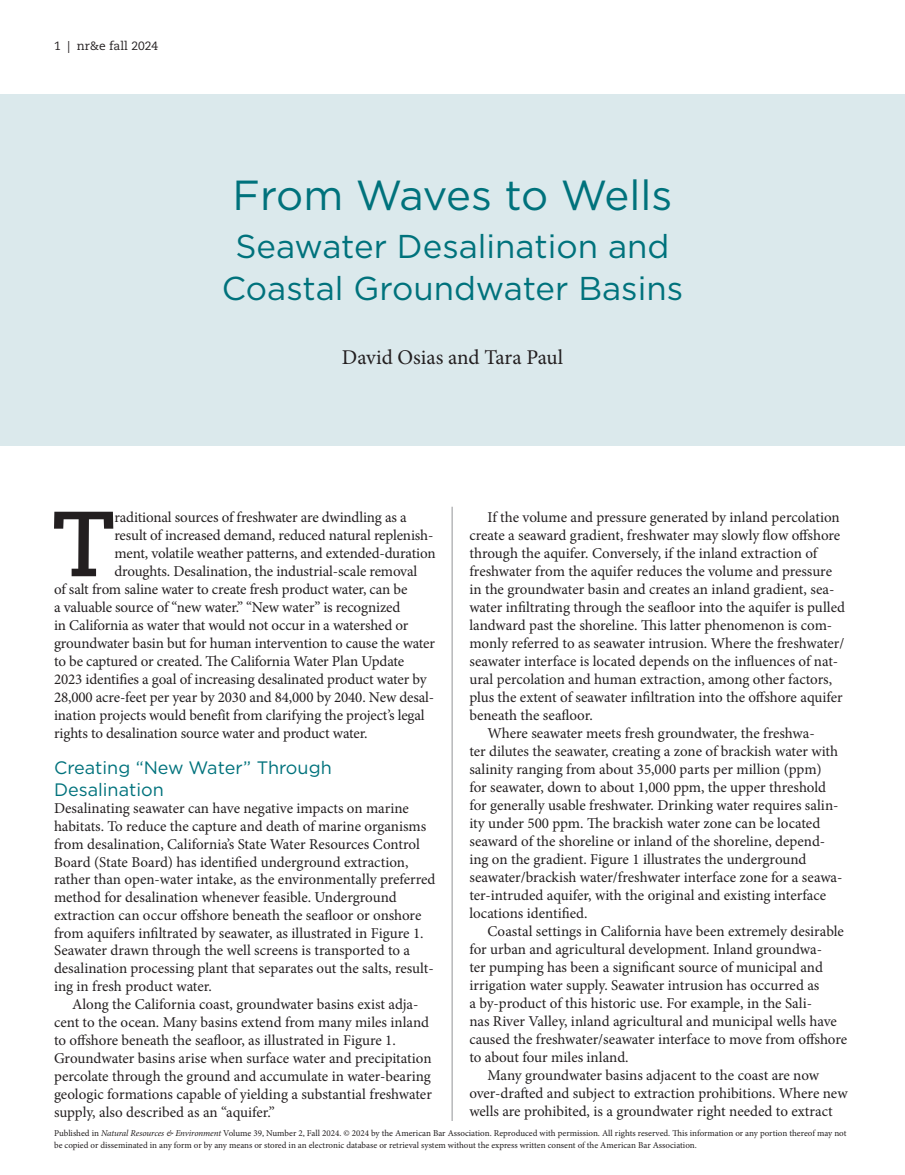
<style>
.page{position:relative;width:905px;height:1175px;background:#fff}
.page>*{position:absolute;margin:0;border:0;box-sizing:border-box;transform-origin:0 0}
.body-dropcap_pbody{font:700 92.1px "Caecilia LT Std";color:#231f20}
.feature_title{font:42px "Gotham";letter-spacing:-.01em;color:#00727c}
.feature_subtitle{font:33px/42px "Gotham";color:#00727c;text-align:center}
.byline_author{font:21px "Minion Pro";letter-spacing:-.005em;color:#231f20}
.body_pbody{font:18px/21.3px "Gotham";color:#00727c}
.body_pbody-2{font:15px/18px "Minion Pro";letter-spacing:-.005em;color:#231f20}
.body-dropcap_pbody-2{font:15px/18px "Minion Pro";letter-spacing:-.01em;color:#231f20}
.t1{font:12px "Caecilia LT Std";color:#231f20}
.t2{font:9px/12px "Minion Pro";color:#231f20}
.s1{font-style:italic}
</style>
<div class="page">
<div style="left:0;top:94px;width:905px;height:352px;background:#dbe9ec"></div>
<hr style="left:452px;top:507px;width:1px;height:614px;background:#939598">
<p class="t1" style="left:54px;top:39px;width:106px">1 | nr&amp;e fall 2024</p>
<p class="feature_title" style="left:232px;top:168px;width:441px">From Waves to Wells</p>
<p class="feature_subtitle" style="left:222px;top:225px;width:463px">Seawater Desalination and<br>Coastal Groundwater Basins</p>
<p class="byline_author" style="left:342px;top:343px;width:223px">David Osias and Tara Paul</p>
<p class="body-dropcap_pbody" style="left:52px;top:490px;width:65px">T</p>
<p class="body-dropcap_pbody-2" style="left:114px;top:508px;width:323px">raditional sources of freshwater are dwindling as a result of increased demand, reduced natural replenish&shy;ment, volatile weather patterns, and extended-duration droughts. Desalination, the industrial-scale removal</p>
<p class="body_pbody-2" style="left:54px;top:580px;width:382px">of salt from saline water to create fresh product water, can be<br>a valuable source of “new water.” “New water” is recognized<br>in California as water that would not occur in a watershed or groundwater basin but for human intervention to cause the water to be captured or created. The California Water Plan Update 2023 identifies a goal of increasing desalinated product water by 28,000 acre-feet per year by 2030 and 84,000 by 2040. New desal&shy;ination projects would benefit from clarifying the project’s legal rights to desalination source water and product water.</p>
<p class="body_pbody" style="left:54px;top:757px;width:279px">Creating “New Water” Through<br>Desalination</p>
<p class="body_pbody-2" style="left:54px;top:799px;width:356px">Desalinating seawater can have negative impacts on marine</p>
<p class="body_pbody-2" style="left:54px;top:817px;width:374px">habitats. To reduce the capture and death of marine organisms</p>
<p class="body_pbody-2" style="left:54px;top:835px;width:367px">from desalination, California’s State Water Resources Control</p>
<p class="body_pbody-2" style="left:54px;top:853px;width:356px">Board (State Board) has identified underground extraction,</p>
<p class="body_pbody-2" style="left:54px;top:870px;width:383px">rather than open-water intake, as the environmentally preferred</p>
<p class="body_pbody-2" style="left:54px;top:888px;width:344px">method for desalination whenever feasible. Underground</p>
<p class="body_pbody-2" style="left:54px;top:906px;width:369px">extraction can occur offshore beneath the seafloor or onshore</p>
<p class="body_pbody-2" style="left:54px;top:924px;width:371px">from aquifers infiltrated by seawater, as illustrated in Figure 1.</p>
<p class="body_pbody-2" style="left:54px;top:941px;width:357px">Seawater drawn through the well screens is transported to a</p>
<p class="body_pbody-2" style="left:54px;top:959px;width:381px">desalination processing plant that separates out the salts, result-</p>
<p class="body_pbody-2" style="left:54px;top:977px;width:159px">ing in fresh product water.</p>
<p class="body_pbody-2" style="left:72px;top:995px;width:348px">Along the California coast, groundwater basins exist adja-</p>
<p class="body_pbody-2" style="left:54px;top:1013px;width:376px">cent to the ocean. Many basins extend from many miles inland</p>
<p class="body_pbody-2" style="left:54px;top:1031px;width:343px">to offshore beneath the seafloor, as illustrated in Figure 1.</p>
<p class="body_pbody-2" style="left:54px;top:1049px;width:379px">Groundwater basins arise when surface water and precipitation</p>
<p class="body_pbody-2" style="left:54px;top:1067px;width:378px">percolate through the ground and accumulate in water-bearing</p>
<p class="body_pbody-2" style="left:54px;top:1085px;width:379px">geologic formations capable of yielding a substantial freshwater</p>
<p class="body_pbody-2" style="left:54px;top:1103px;width:222px">supply, also described as an “aquifer.”</p>
<p class="body_pbody-2" style="left:469px;top:508px;width:377px;text-indent:18px">If the volume and pressure generated by inland percolation create a seaward gradient, freshwater may slowly flow offshore through the aquifer. Conversely, if the inland extraction of freshwater from the aquifer reduces the volume and pressure in the groundwater basin and creates an inland gradient, sea&shy;water infiltrating through the seafloor into the aquifer is pulled landward past the shoreline. This latter phenomenon is com&shy;monly referred to as seawater intrusion. Where the freshwater/ seawater interface is located depends on the influences of nat&shy;ural percolation and human extraction, among other factors, plus the extent of seawater infiltration into the offshore aquifer beneath the seafloor.</p>
<p class="body_pbody-2" style="left:469px;top:724px;width:374px;text-indent:18px">Where seawater meets fresh groundwater, the freshwa-<br>ter dilutes the seawater, creating a zone of brackish water with salinity ranging from about 35,000 parts per million (ppm) for seawater, down to about 1,000 ppm, the upper threshold for generally usable freshwater. Drinking water requires salin&shy;ity under 500 ppm. The brackish water zone can be located seaward of the shoreline or inland of the shoreline, depend&shy;ing on the gradient. Figure 1 illustrates the underground seawater/brackish water/freshwater interface zone for a seawa&shy;ter-intruded aquifer, with the original and existing interface locations identified.</p>
<p class="body_pbody-2" style="left:469px;top:922px;width:379px;text-indent:18px">Coastal settings in California have been extremely desirable for urban and agricultural development. Inland groundwa-<br>ter pumping has been a significant source of municipal and irrigation water supply. Seawater intrusion has occurred as<br>a by-product of this historic use. For example, in the Sali-<br>nas River Valley, inland agricultural and municipal wells have caused the freshwater/seawater interface to move from offshore to about four miles inland.</p>
<p class="body_pbody-2" style="left:469px;top:1066px;width:380px;text-indent:18px">Many groundwater basins adjacent to the coast are now over-drafted and subject to extraction prohibitions. Where new wells are prohibited, is a groundwater right needed to extract</p>
<p class="t2" style="left:54px;top:1127px;width:794px">Published in <span class="s1">Natural Resources &amp; Environment</span> Volume 39, Number 2, Fall 2024. © 2024 by the American Bar Association. Reproduced with permission. All rights reserved. This information or any portion thereof may not be copied or disseminated in any form or by any means or stored in an electronic database or retrieval system without the express written consent of the American Bar Association.</p>
</div>
